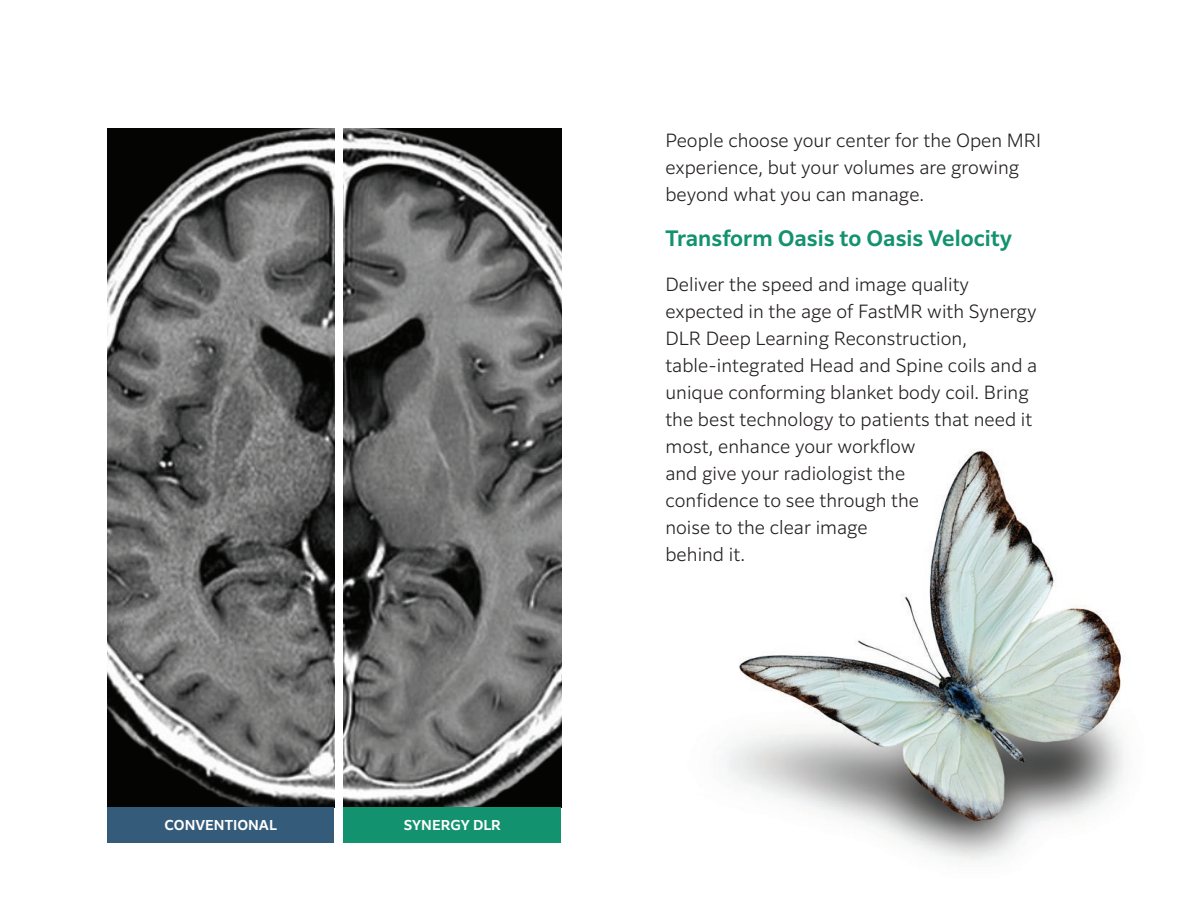
<style>
.page{position:relative;width:1188px;height:918px;background:#fff}
.page>*{position:absolute;margin:0;border:0;box-sizing:border-box;transform-origin:0 0}
.t1{font:600 21px "Clarimo UDPE";color:#12926e}
.t2{font:300 18px/27px "Clarimo UDPE";color:#231f20}
.t3{font:600 13.5px "Clarimo UDPE";color:#fff}
</style>
<div class="page">
<img style="left:727px;top:449px;width:396px;height:411px">
<img style="left:107px;top:129px;width:227px;height:678px">
<img style="left:344px;top:129px;width:217px;height:678px">
<div style="left:107px;top:807px;width:227px;height:36px;background:#355b7a"></div>
<div style="left:344px;top:807px;width:217px;height:36px;background:#12926e"></div>
<p class="t3" style="left:165px;top:814px;width:114px">CONVENTIONAL</p>
<p class="t3" style="left:404px;top:814px;width:99px">SYNERGY DLR</p>
<p class="t2" style="left:665px;top:125px;width:377px">People choose your center for the Open MRI experience, but your volumes are growing beyond what you can manage.</p>
<p class="t1" style="left:665px;top:221px;width:348px">Transform Oasis to Oasis Velocity</p>
<p class="t2" style="left:665px;top:269px;width:373px">Deliver the speed and image quality expected in the age of FastMR with Synergy DLR Deep Learning Reconstruction, table-integrated Head and Spine coils and a unique conforming blanket body coil. Bring the best technology to patients that need it most, enhance your workflow<br>and give your radiologist the<br>confidence to see through the<br>noise to the clear image<br>behind it.</p>
</div>
